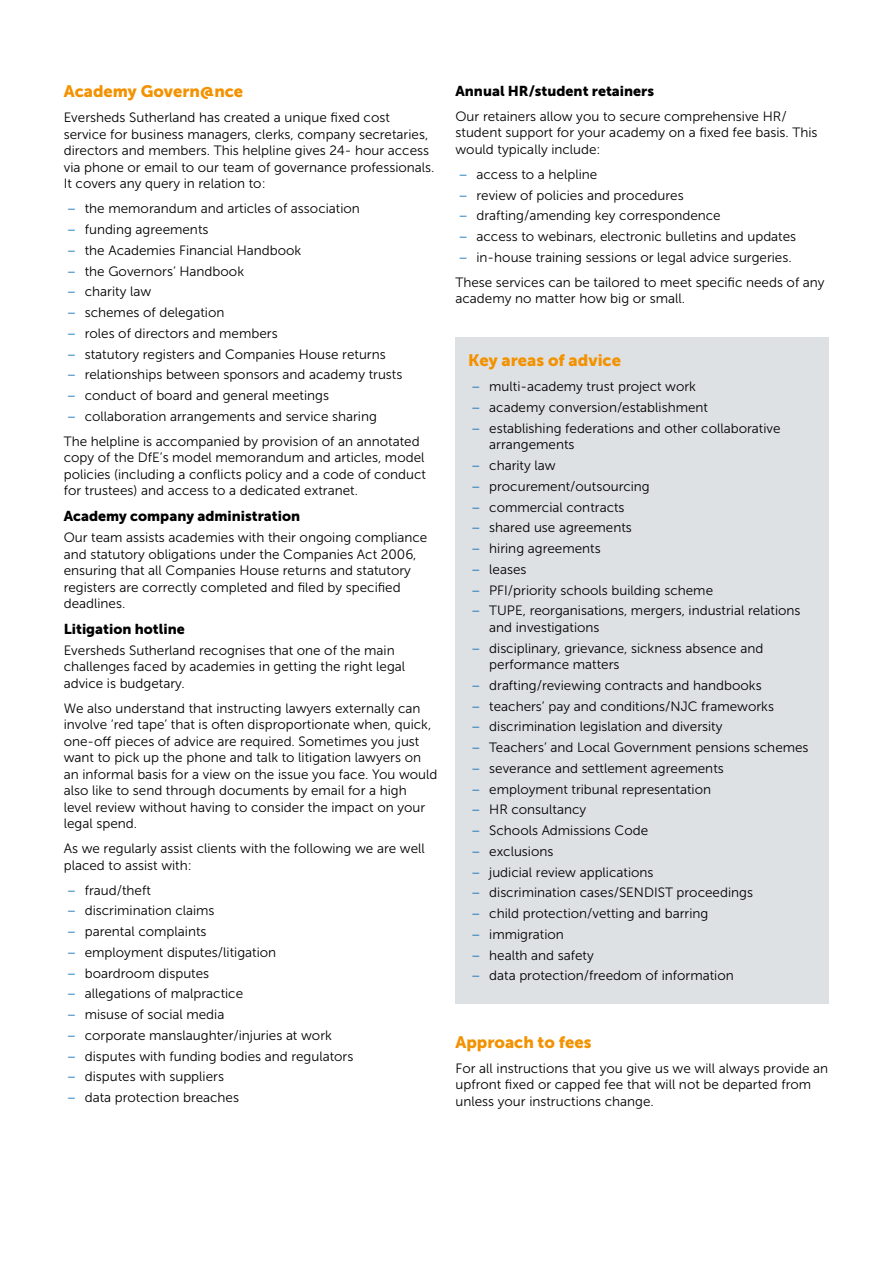
<style>
.page{position:relative;width:893px;height:1263px;background:#fff}
.page>*{position:absolute;margin:0;border:0;box-sizing:border-box;transform-origin:0 0}
.t1{font:16.5px "Museo Sans 900";color:#f39200}
.t2{font:14.25px "Museo Sans 900";color:#000}
.t3{font:13.5px/16.5px "Museo Sans 300";color:#000}
.s1{color:#0067b2}
</style>
<div class="page">
<div style="left:455px;top:337px;width:374px;height:666px;background:#dee1e3"></div>
<p class="t1" style="left:64px;top:82px;width:181px">Academy Govern@nce</p>
<p class="t3" style="left:64px;top:110px;width:372px">Eversheds Sutherland has created a unique fixed cost service for business managers, clerks, company secretaries, directors and members. This helpline gives 24- hour access via phone or email to our team of governance professionals.<br>It covers any query in relation to:</p>
<p class="t3" style="left:67px;top:201px;width:295px"><span class="s1">–</span> the memorandum and articles of association</p>
<p class="t3" style="left:67px;top:221px;width:143px"><span class="s1">–</span> funding agreements</p>
<p class="t3" style="left:67px;top:242px;width:236px"><span class="s1">–</span> the Academies Financial Handbook</p>
<p class="t3" style="left:67px;top:263px;width:179px"><span class="s1">–</span> the Governors’ Handbook</p>
<p class="t3" style="left:67px;top:284px;width:86px"><span class="s1">–</span> charity law</p>
<p class="t3" style="left:67px;top:304px;width:159px"><span class="s1">–</span> schemes of delegation</p>
<p class="t3" style="left:67px;top:325px;width:212px"><span class="s1">–</span> roles of directors and members</p>
<p class="t3" style="left:67px;top:346px;width:320px"><span class="s1">–</span> statutory registers and Companies House returns</p>
<p class="t3" style="left:67px;top:367px;width:337px"><span class="s1">–</span> relationships between sponsors and academy trusts</p>
<p class="t3" style="left:67px;top:387px;width:264px"><span class="s1">–</span> conduct of board and general meetings</p>
<p class="t3" style="left:64px;top:404px;width:357px;line-height:25px"><span class="s1">–</span> collaboration arrangements and service sharing<br>The helpline is accompanied by provision of an annotated</p>
<p class="t3" style="left:64px;top:450px;width:364px;text-align:justify">copy of the DfE’s model memorandum and articles, model policies (including a conflicts policy and a code of conduct for trustees) and access to a dedicated extranet.</p>
<p class="t2" style="left:64px;top:508px;width:238px">Academy company administration</p>
<p class="t3" style="left:64px;top:529px;width:365px">Our team assists academies with their ongoing compliance and statutory obligations under the Companies Act 2006, ensuring that all Companies House returns and statutory registers are correctly completed and filed by specified deadlines.</p>
<p class="t2" style="left:64px;top:621px;width:123px">Litigation hotline</p>
<p class="t3" style="left:64px;top:642px;width:343px">Eversheds Sutherland recognises that one of the main challenges faced by academies in getting the right legal advice is budgetary.</p>
<p class="t3" style="left:64px;top:700px;width:375px">We also understand that instructing lawyers externally can involve ‘red tape’ that is often disproportionate when, quick, one-off pieces of advice are required. Sometimes you just want to pick up the phone and talk to litigation lawyers on an informal basis for a view on the issue you face. You would also like to send through documents by email for a high level review without having to consider the impact on your legal spend.</p>
<p class="t3" style="left:64px;top:840px;width:363px">As we regularly assist clients with the following we are well placed to assist with:</p>
<p class="t3" style="left:67px;top:882px;width:86px"><span class="s1">–</span> fraud/theft</p>
<p class="t3" style="left:67px;top:902px;width:149px"><span class="s1">–</span> discrimination claims</p>
<p class="t3" style="left:67px;top:923px;width:141px"><span class="s1">–</span> parental complaints</p>
<p class="t3" style="left:67px;top:944px;width:211px"><span class="s1">–</span> employment disputes/litigation</p>
<p class="t3" style="left:67px;top:965px;width:144px"><span class="s1">–</span> boardroom disputes</p>
<p class="t3" style="left:67px;top:985px;width:178px"><span class="s1">–</span> allegations of malpractice</p>
<p class="t3" style="left:67px;top:1006px;width:159px"><span class="s1">–</span> misuse of social media</p>
<p class="t3" style="left:67px;top:1027px;width:267px"><span class="s1">–</span> corporate manslaughter/injuries at work</p>
<p class="t3" style="left:67px;top:1048px;width:288px"><span class="s1">–</span> disputes with funding bodies and regulators</p>
<p class="t3" style="left:67px;top:1068px;width:159px"><span class="s1">–</span> disputes with suppliers</p>
<p class="t3" style="left:67px;top:1089px;width:174px"><span class="s1">–</span> data protection breaches</p>
<p class="t2" style="left:455px;top:83px;width:200px">Annual HR/student retainers</p>
<p class="t3" style="left:455px;top:108px;width:364px">Our retainers allow you to secure comprehensive HR/ student support for your academy on a fixed fee basis. This would typically include:</p>
<p class="t3" style="left:458px;top:166px;width:140px"><span class="s1">–</span> access to a helpline</p>
<p class="t3" style="left:458px;top:187px;width:227px"><span class="s1">–</span> review of policies and procedures</p>
<p class="t3" style="left:458px;top:207px;width:264px"><span class="s1">–</span> drafting/amending key correspondence</p>
<p class="t3" style="left:458px;top:228px;width:339px"><span class="s1">–</span> access to webinars, electronic bulletins and updates</p>
<p class="t3" style="left:455px;top:245px;width:371px;line-height:25px"><span class="s1">–</span> in-house training sessions or legal advice surgeries.<br>These services can be tailored to meet specific needs of any</p>
<p class="t3" style="left:455px;top:290px;width:231px">academy no matter how big or small.</p>
<p class="t1" style="left:468px;top:351px;width:154px">Key areas of advice</p>
<p class="t3" style="left:471px;top:379px;width:226px"><span class="s1">–</span> multi-academy trust project work</p>
<p class="t3" style="left:471px;top:399px;width:238px"><span class="s1">–</span> academy conversion/establishment</p>
<p class="t3" style="left:489px;top:420px;width:293px;text-indent:-18px"><span class="s1">–</span> establishing federations and other collaborative arrangements</p>
<p class="t3" style="left:471px;top:457px;width:86px"><span class="s1">–</span> charity law</p>
<p class="t3" style="left:471px;top:478px;width:180px"><span class="s1">–</span> procurement/outsourcing</p>
<p class="t3" style="left:471px;top:499px;width:155px"><span class="s1">–</span> commercial contracts</p>
<p class="t3" style="left:471px;top:520px;width:162px"><span class="s1">–</span> shared use agreements</p>
<p class="t3" style="left:471px;top:540px;width:131px"><span class="s1">–</span> hiring agreements</p>
<p class="t3" style="left:471px;top:561px;width:57px"><span class="s1">–</span> leases</p>
<p class="t3" style="left:471px;top:582px;width:243px"><span class="s1">–</span> PFI/priority schools building scheme</p>
<p class="t3" style="left:489px;top:603px;width:313px;text-indent:-18px"><span class="s1">–</span> TUPE, reorganisations, mergers, industrial relations and investigations</p>
<p class="t3" style="left:489px;top:640px;width:276px;text-indent:-18px"><span class="s1">–</span> disciplinary, grievance, sickness absence and performance matters</p>
<p class="t3" style="left:471px;top:677px;width:292px"><span class="s1">–</span> drafting/reviewing contracts and handbooks</p>
<p class="t3" style="left:471px;top:698px;width:304px"><span class="s1">–</span> teachers’ pay and conditions/NJC frameworks</p>
<p class="t3" style="left:471px;top:719px;width:253px"><span class="s1">–</span> discrimination legislation and diversity</p>
<p class="t3" style="left:471px;top:739px;width:339px"><span class="s1">–</span> Teachers’ and Local Government pensions schemes</p>
<p class="t3" style="left:471px;top:760px;width:254px"><span class="s1">–</span> severance and settlement agreements</p>
<p class="t3" style="left:471px;top:781px;width:241px"><span class="s1">–</span> employment tribunal representation</p>
<p class="t3" style="left:471px;top:802px;width:116px"><span class="s1">–</span> HR consultancy</p>
<p class="t3" style="left:471px;top:822px;width:178px"><span class="s1">–</span> Schools Admissions Code</p>
<p class="t3" style="left:471px;top:843px;width:84px"><span class="s1">–</span> exclusions</p>
<p class="t3" style="left:471px;top:864px;width:184px"><span class="s1">–</span> judicial review applications</p>
<p class="t3" style="left:471px;top:885px;width:283px"><span class="s1">–</span> discrimination cases/SENDIST proceedings</p>
<p class="t3" style="left:471px;top:905px;width:239px"><span class="s1">–</span> child protection/vetting and barring</p>
<p class="t3" style="left:471px;top:926px;width:94px"><span class="s1">–</span> immigration</p>
<p class="t3" style="left:471px;top:947px;width:124px"><span class="s1">–</span> health and safety</p>
<p class="t3" style="left:471px;top:968px;width:264px"><span class="s1">–</span> data protection/freedom of information</p>
<p class="t1" style="left:455px;top:1033px;width:137px">Approach to fees</p>
<p class="t3" style="left:455px;top:1060px;width:374px">For all instructions that you give us we will always provide an upfront fixed or capped fee that will not be departed from unless your instructions change.</p>
</div>
